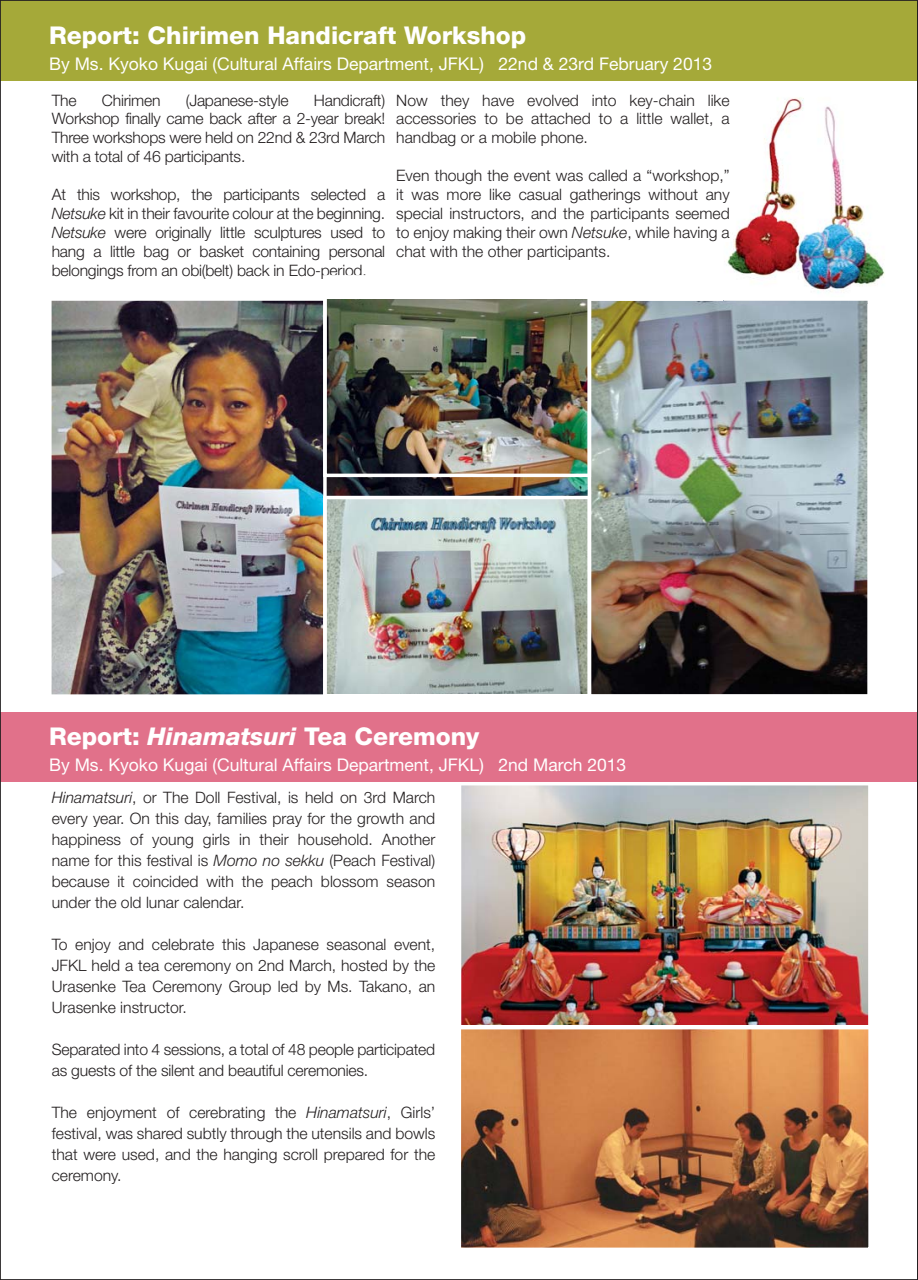
<style>
.page{position:relative;width:918px;height:1280px;background:#fff}
.page>*{position:absolute;margin:0;border:0;box-sizing:border-box;transform-origin:0 0}
.t1{font:800 24.5px "Helvetica Neue";color:#fff}
.t2{font:17.5px "Helvetica Neue";color:#fff}
.t3{font:300 15.75px/18.9px "Helvetica Neue";color:#231f20;text-align:justify}
.s1{font-style:italic}
</style>
<div class="page">
<img style="left:0;top:0;width:917px;height:1280px">
<svg style="left:917px;top:0;width:1px;height:1280px"></svg>
<p class="t1" style="left:49px;top:26px;width:478px">Report: Chirimen Handicraft Workshop</p>
<p class="t2" style="left:49px;top:58px;width:664px">By Ms. Kyoko Kugai (Cultural Affairs Department, JFKL) 22nd &amp; 23rd February 2013</p>
<p class="t3" style="left:52px;top:92px;width:335px;text-indent:262px">Handicraft)<br>Workshop finally came back after a 2-year break!<br>Three workshops were held on 22nd &amp; 23rd March with a total of 46 participants.</p>
<p class="t3" style="left:52px;top:187px;width:335px">At this workshop, the participants selected a <span class="s1">Netsuke</span> kit in their favourite colour at the beginning.<br><span class="s1">Netsuke</span> were originally little sculptures used to hang a little bag or basket containing personal belongings from an obi(belt) back in Edo-period.</p>
<p class="t3" style="left:52px;top:92px;width:26px">The</p>
<p class="t3" style="left:102px;top:92px;width:60px">Chirimen</p>
<p class="t3" style="left:186px;top:92px;width:104px">(Japanese-style</p>
<p class="t3" style="left:396px;top:92px;width:335px;text-align:left">Now they have evolved into key-chain like accessories to be attached to a little wallet, handbag or a mobile phone.</p>
<p class="t3" style="left:396px;top:168px;width:335px">Even though the event was called a “workshop,” it was more like casual gatherings without any special instructors, and the participants seemed to enjoy making their own <span class="s1">Netsuke</span>, while having a chat with the other participants.</p>
<p class="t3" style="left:721px;top:111px;width:10px">a</p>
<p class="t1" style="left:49px;top:727px;width:432px">Report: <span class="s1">Hinamatsuri</span> Tea Ceremony</p>
<p class="t2" style="left:49px;top:758px;width:579px">By Ms. Kyoko Kugai (Cultural Affairs Department, JFKL) 2nd March 2013</p>
<p class="t3" style="left:52px;top:789px;width:385px;line-height:21px"><span class="s1">Hinamatsuri</span>, or The Doll Festival, is held on 3rd March every year. On this day, families pray for the growth and happiness of young girls in their household. Another name for this festival is <span class="s1">Momo no sekku</span> (Peach Festival) because it coincided with the peach blossom season under the old lunar calendar.</p>
<p class="t3" style="left:52px;top:936px;width:385px;line-height:21px">To enjoy and celebrate this Japanese seasonal event, JFKL held a tea ceremony on 2nd March, hosted by the Urasenke Tea Ceremony Group led by Ms. Takano, an Urasenke instructor.</p>
<p class="t3" style="left:52px;top:1041px;width:385px;line-height:21px">Separated into 4 sessions, a total of 48 people participated as guests of the silent and beautiful ceremonies.</p>
<p class="t3" style="left:52px;top:1104px;width:385px;line-height:21px">The enjoyment of cerebrating the <span class="s1">Hinamatsuri</span>, Girls’ festival, was shared subtly through the utensils and bowls that were used, and the hanging scroll prepared for the ceremony.</p>
</div>
